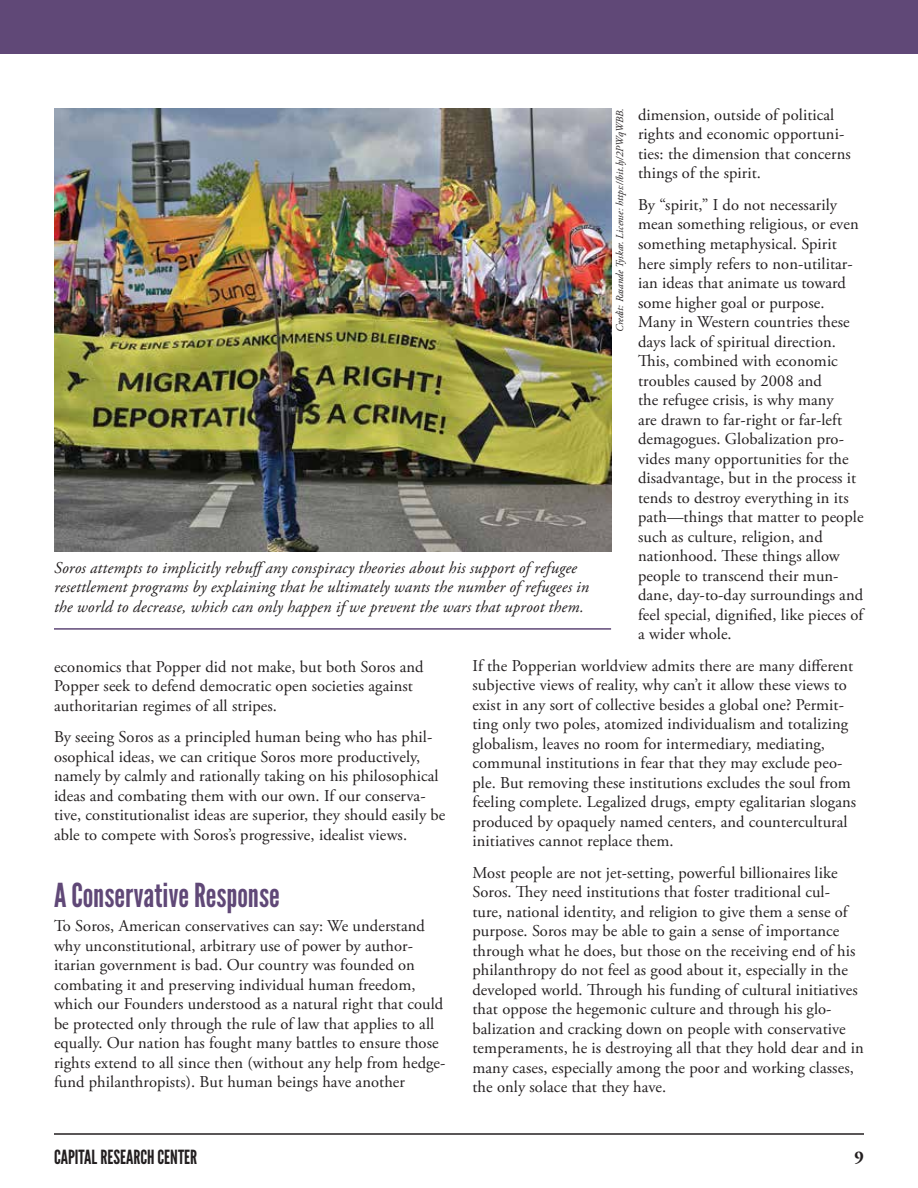
<style>
.page{position:relative;width:918px;height:1188px;background:#fff}
.page>*{position:absolute;margin:0;border:0;box-sizing:border-box;transform-origin:0 0}
.t1{font:33px "League Gothic";color:#604877}
.t2{font:19.5px "League Gothic";color:#231f20}
.t3{font:700 18px "Adobe Garamond Pro";color:#231f20}
.t4{font:16.5px/19.5px "Adobe Garamond Pro";letter-spacing:.005em;color:#231f20}
.t5{font:italic 16.5px/19.5px "Adobe Garamond Pro";letter-spacing:.01em;color:#231f20}
.t6{font:italic 10.5px "Adobe Garamond Pro";letter-spacing:-.005em;color:#231f20}
</style>
<div class="page">
<hr style="left:54px;top:1133px;width:810px;height:2px;background:#231f20">
<div style="left:0;top:0;width:918px;height:54px;background:#604877"></div>
<img style="left:54px;top:108px;width:557px;height:444px">
<hr style="left:54px;top:628px;width:557px;height:2px;background:#604877">
<p class="t4" style="left:638px;top:106px;width:214px">dimension, outside of political rights and economic opportuni&shy;ties: the dimension that concerns things of the spirit.</p>
<p class="t4" style="left:638px;top:196px;width:227px">By “spirit,” I do not necessarily mean something religious, or even something metaphysical. Spirit here simply refers to non-utilitar&shy;ian ideas that animate us toward some higher goal or purpose.<br>Many in Western countries these days lack of spiritual direction.<br>This, combined with economic troubles caused by 2008 and<br>the refugee crisis, is why many<br>are drawn to far-right or far-left demagogues. Globalization pro&shy;vides many opportunities for the disadvantage, but in the process it tends to destroy everything in its path—things that matter to people such as culture, religion, and nationhood. These things allow people to transcend their mun&shy;dane, day-to-day surroundings and feel special, dignified, like pieces of a wider whole.</p>
<p class="t4" style="left:473px;top:656px;width:385px">If the Popperian worldview admits there are many different subjective views of reality, why can’t it allow these views to exist in any sort of collective besides a global one? Permit&shy;ting only two poles, atomized individualism and totalizing globalism, leaves no room for intermediary, mediating, communal institutions in fear that they may exclude peo&shy;ple. But removing these institutions excludes the soul from feeling complete. Legalized drugs, empty egalitarian slogans produced by opaquely named centers, and countercultural initiatives cannot replace them.</p>
<p class="t4" style="left:473px;top:863px;width:393px">Most people are not jet-setting, powerful billionaires like Soros. They need institutions that foster traditional cul&shy;ture, national identity, and religion to give them a sense of purpose. Soros may be able to gain a sense of importance through what he does, but those on the receiving end of his philanthropy do not feel as good about it, especially in the developed world. Through his funding of cultural initiatives that oppose the hegemonic culture and through his glo&shy;balization and cracking down on people with conservative temperaments, he is destroying all that they hold dear and in many cases, especially among the poor and working classes, the only solace that they have.</p>
<p class="t6" style="left:614px;top:332px;width:226px;rotate:-90deg">Credit: Rasande Tyskar. License: https://bit.ly/2PWqWBB.</p>
<p class="t5" style="left:54px;top:558px;width:537px">Soros attempts to implicitly rebuffany conspiracy theories about his support of refugee resettlement programs by explaining that he ultimately wants the number of refugees in the world to decrease, which can only happen if we prevent the wars that uproot them.</p>
<p class="t4" style="left:54px;top:657px;width:371px">economics that Popper did not make, but both Soros and<br>Popper seek to defend democratic open societies against authoritarian regimes of all stripes.</p>
<p class="t4" style="left:54px;top:728px;width:393px">By seeing Soros as a principled human being who has phil&shy;osophical ideas, we can critique Soros more productively, namely by calmly and rationally taking on his philosophical ideas and combating them with our own. If our conserva&shy;tive, constitutionalist ideas are superior, they should easily be able to compete with Soros’s progressive, idealist views.</p>
<h1 class="t1" style="left:54px;top:876px;width:227px">A Conservative Response</h1>
<p class="t4" style="left:54px;top:917px;width:393px">To Soros, American conservatives can say: We understand why unconstitutional, arbitrary use of power by author&shy;itarian government is bad. Our country was founded on combating it and preserving individual human freedom, which our Founders understood as a natural right that could be protected only through the rule of law that applies to all equally. Our nation has fought many battles to ensure those rights extend to all since then (without any help from hedge&shy;fund philanthropists). But human beings have another</p>
<p class="t2" style="left:54px;top:1146px;width:145px">CAPITAL RESEARCH CENTER</p>
<p class="t3" style="left:855px;top:1147px;width:11px">9</p>
</div>
